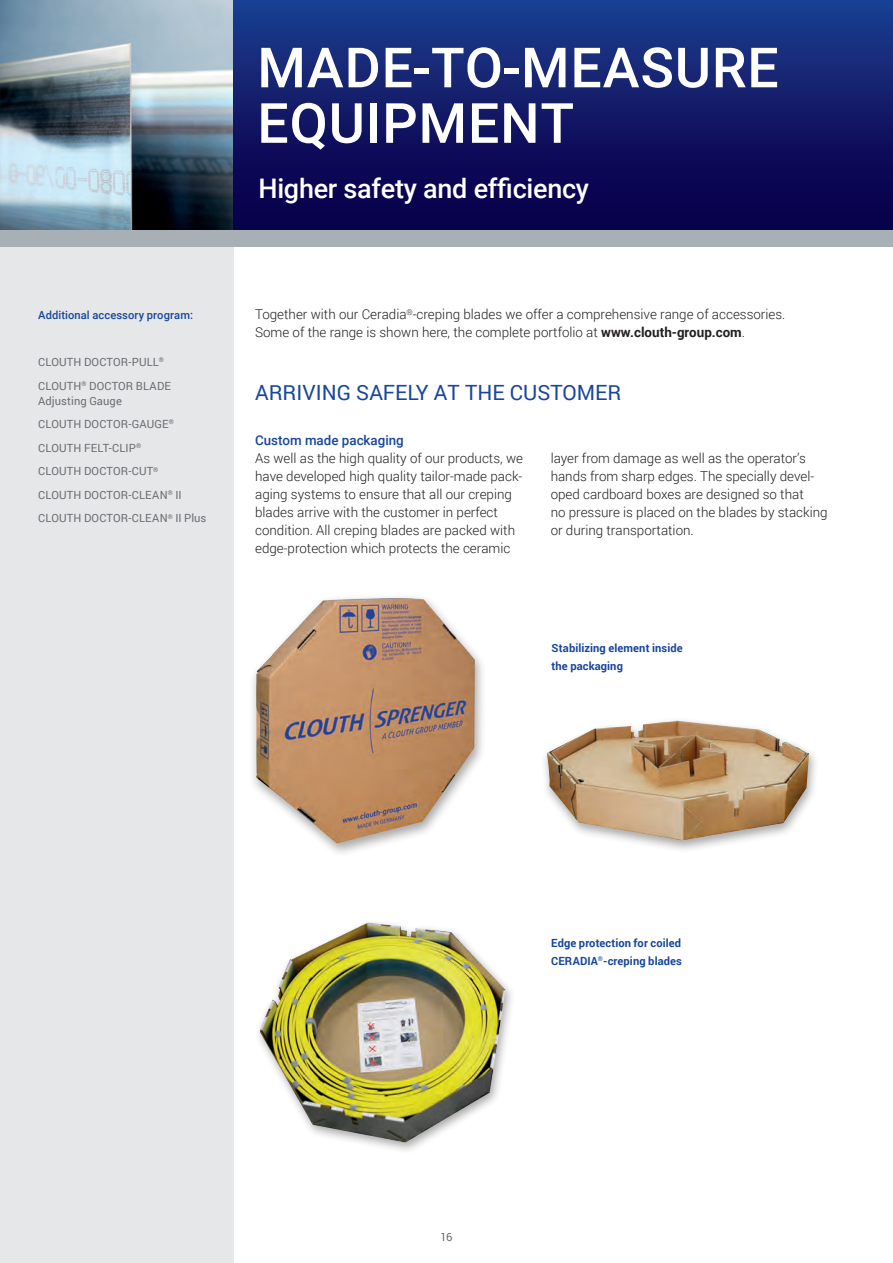
<style>
.page{position:relative;width:893px;height:1263px;background:#fff}
.page>*{position:absolute;margin:0;border:0;box-sizing:border-box;transform-origin:0 0}
.t1{font:500 55.5px/55.5px "Roboto";letter-spacing:.015em;color:#fff}
.t2{font:500 27px "Roboto";letter-spacing:-.01em;color:#fff}
.t3{font:21px "Roboto";color:#18469d}
.t4{font:300 13.5px/18px "Roboto";color:#231f20}
.t5{font:500 13.5px "Roboto";color:#18469d}
.t6{font:11.25px/23.5px "Roboto";letter-spacing:.01em;color:#6c6d70}
.t7{font:700 11.25px/18px "Roboto";letter-spacing:.01em;color:#18469d}
.t8{font:500 11.25px "Roboto";letter-spacing:.01em;color:#18469d}
.s1{font-weight:700}
</style>
<div class="page">
<div style="left:0;top:242px;width:234px;height:1021px;background:#e6e7e9"></div>
<div style="left:0;top:230px;width:893px;height:17px;background:#a8b0b6"></div>
<img style="left:0;top:0;width:234px;height:230px">
<div style="left:234px;top:0;width:659px;height:230px;background:linear-gradient(to bottom,#1b3d8e,#080044)"></div>
<img style="left:261px;top:922px;width:251px;height:229px">
<div style="left:540px;top:716px;width:280px;height:138px;background:#231f20;opacity:.4"></div>
<img style="left:547px;top:721px;width:262px;height:119px">
<div style="left:248px;top:593px;width:239px;height:264px;background:#231f20;opacity:.4"></div>
<img style="left:256px;top:598px;width:219px;height:246px">
<p class="t8" style="left:38px;top:307px;width:156px">Additional accessory program:</p>
<p class="t6" style="left:38px;top:350px;width:134px">CLOUTH DOCTOR-PULL<sup>®<br></sup>CLOUTH<sup>®</sup> DOCTOR BLADE</p>
<p class="t6" style="left:38px;top:388px;width:170px">Adjusting Gauge<br>CLOUTH DOCTOR-GAUGE<sup>®<br></sup>CLOUTH FELT-CLIP<sup>®<br></sup>CLOUTH DOCTOR-CUT<sup>®<br></sup>CLOUTH DOCTOR-CLEAN<sup>®</sup> II<br>CLOUTH DOCTOR-CLEAN<sup>®</sup> II Plus</p>
<h1 class="t1" style="left:257px;top:38px;width:523px">MADE-TO-MEASURE<br>EQUIPMENT</h1>
<h2 class="t2" style="left:258px;top:170px;width:332px">Higher safety and efficiency</h2>
<p class="t4" style="left:255px;top:305px;width:532px">Together with our Ceradia<sup>®</sup>-creping blades we offer a comprehensive range of accessories.<br>Some of the range is shown here, the complete portfolio at <span class="s1">www.clouth-group.com</span>.</p>
<h3 class="t3" style="left:255px;top:378px;width:368px">ARRIVING SAFELY AT THE CUSTOMER</h3>
<p class="t5" style="left:255px;top:431px;width:150px">Custom made packaging</p>
<p class="t4" style="left:255px;top:449px;width:269px">As well as the high quality of our products, we have developed high quality tailor-made pack&shy;aging systems to ensure that all our creping blades arrive with the customer in perfect condition. All creping blades are packed with edge-protection which protects the ceramic</p>
<p class="t4" style="left:551px;top:449px;width:278px">layer from damage as well as the operator’s hands from sharp edges. The specially devel&shy;oped cardboard boxes are designed so that<br>no pressure is placed on the blades by stacking or during transportation.</p>
<p class="t7" style="left:552px;top:639px;width:133px">Stabilizing element inside the packaging</p>
<p class="t7" style="left:551px;top:933px;width:132px">Edge protection for coiled<br>CERADIA<sup>®</sup>-creping blades</p>
<p class="t6" style="left:441px;top:1225px;width:13px">16</p>
</div>
